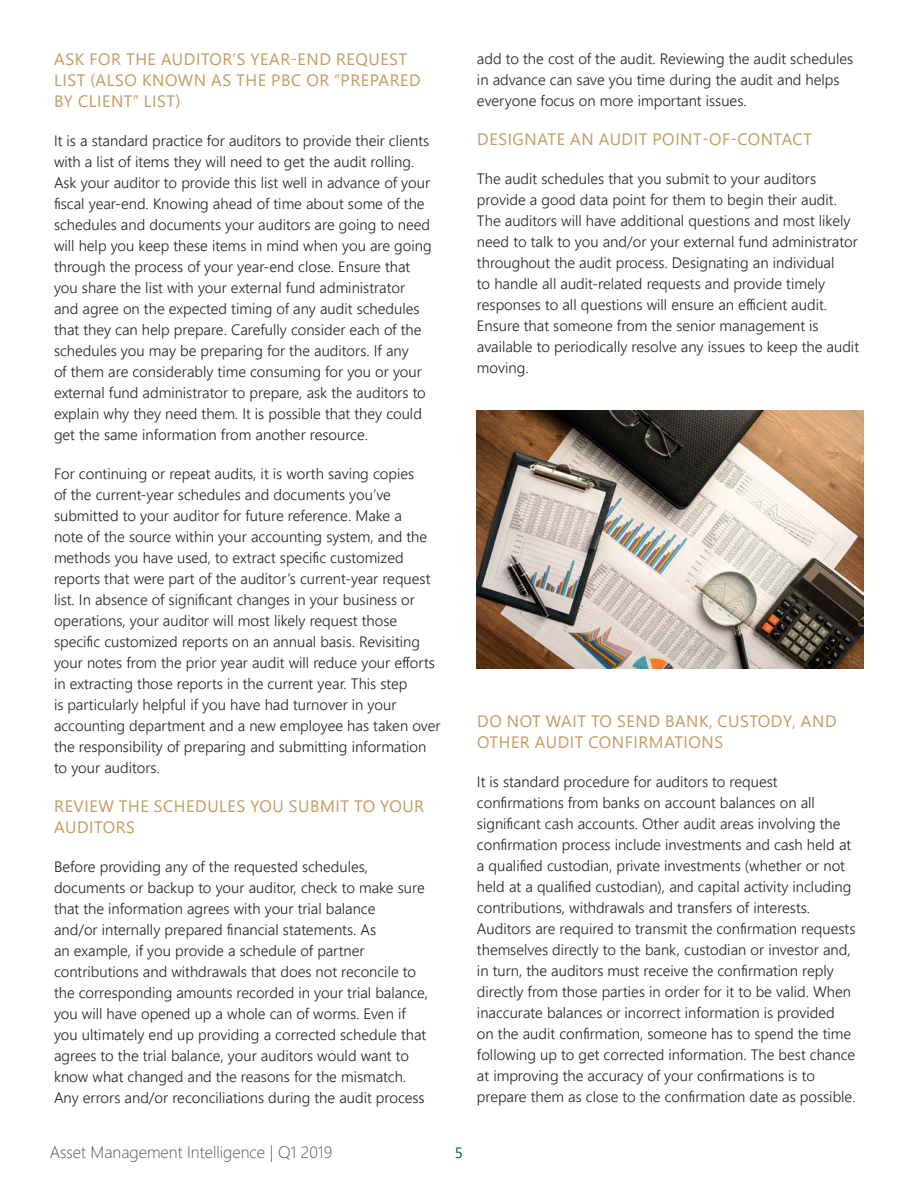
<style>
.page{position:relative;width:918px;height:1188px;background:#fff}
.page>*{position:absolute;margin:0;border:0;box-sizing:border-box;transform-origin:0 0}
.t1{font:16.5px/21px "Segoe UI";letter-spacing:.035em;color:#c49a60}
.t2{font:300 16.5px "Segoe UI";color:#4f545c}
.t3{font:300 15px/21px "Segoe UI";color:#231f20}
.t4{font:15px "Segoe UI";color:#035a64}
</style>
<div class="page">
<img style="left:477px;top:410px;width:387px;height:258px">
<p class="t1" style="left:54px;top:47px;width:368px">ASK FOR THE AUDITOR’S YEAR-END REQUEST<br>LIST (ALSO KNOWN AS THE PBC OR “PREPARED<br>BY CLIENT” LIST)</p>
<p class="t3" style="left:54px;top:129px;width:379px">It is a standard practice for auditors to provide their clients with a list of items they will need to get the audit rolling.<br>Ask your auditor to provide this list well in advance of your fiscal year-end. Knowing ahead of time about some of the schedules and documents your auditors are going to need will help you keep these items in mind when you are going through the process of your year-end close. Ensure that you share the list with your external fund administrator and agree on the expected timing of any audit schedules that they can help prepare. Carefully consider each of the schedules you may be preparing for the auditors. If any<br>of them are considerably time consuming for you or your external fund administrator to prepare, ask the auditors to explain why they need them. It is possible that they could get the same information from another resource.</p>
<p class="t3" style="left:54px;top:462px;width:388px">For continuing or repeat audits, it is worth saving copies<br>of the current-year schedules and documents you’ve submitted to your auditor for future reference. Make a<br>note of the source within your accounting system, and the methods you have used, to extract specific customized reports that were part of the auditor’s current-year request list. In absence of significant changes in your business or operations, your auditor will most likely request those specific customized reports on an annual basis. Revisiting your notes from the prior year audit will reduce your efforts in extracting those reports in the current year. This step<br>is particularly helpful if you have had turnover in your accounting department and a new employee has taken over the responsibility of preparing and submitting information to your auditors.</p>
<p class="t1" style="left:54px;top:794px;width:371px">REVIEW THE SCHEDULES YOU SUBMIT TO YOUR<br>AUDITORS</p>
<p class="t3" style="left:54px;top:855px;width:376px">Before providing any of the requested schedules, documents or backup to your auditor, check to make sure that the information agrees with your trial balance<br>and/or internally prepared financial statements. As<br>an example, if you provide a schedule of partner contributions and withdrawals that does not reconcile to the corresponding amounts recorded in your trial balance, you will have opened up a whole can of worms. Even if you ultimately end up providing a corrected schedule that agrees to the trial balance, your auditors would want to know what changed and the reasons for the mismatch.<br>Any errors and/or reconciliations during the audit process</p>
<p class="t3" style="left:477px;top:47px;width:378px">add to the cost of the audit. Reviewing the audit schedules in advance can save you time during the audit and helps everyone focus on more important issues.</p>
<p class="t1" style="left:477px;top:127px;width:336px">DESIGNATE AN AUDIT POINT-OF-CONTACT</p>
<p class="t3" style="left:477px;top:167px;width:384px">The audit schedules that you submit to your auditors provide a good data point for them to begin their audit.<br>The auditors will have additional questions and most likely need to talk to you and/or your external fund administrator throughout the audit process. Designating an individual<br>to handle all audit-related requests and provide timely responses to all questions will ensure an efficient audit.<br>Ensure that someone from the senior management is available to periodically resolve any issues to keep the audit moving.</p>
<p class="t1" style="left:477px;top:709px;width:361px">DO NOT WAIT TO SEND BANK, CUSTODY, AND<br>OTHER AUDIT CONFIRMATIONS</p>
<p class="t3" style="left:477px;top:770px;width:380px">It is standard procedure for auditors to request confirmations from banks on account balances on all significant cash accounts. Other audit areas involving the confirmation process include investments and cash held at a qualified custodian, private investments (whether or not held at a qualified custodian), and capital activity including contributions, withdrawals and transfers of interests.<br>Auditors are required to transmit the confirmation requests themselves directly to the bank, custodian or investor and, in turn, the auditors must receive the confirmation reply directly from those parties in order for it to be valid. When inaccurate balances or incorrect information is provided<br>on the audit confirmation, someone has to spend the time following up to get corrected information. The best chance at improving the accuracy of your confirmations is to prepare them as close to the confirmation date as possible.</p>
<p class="t2" style="left:50px;top:1137px;width:284px">Asset Management Intelligence | Q1 2019</p>
<p class="t4" style="left:455px;top:1139px;width:10px">5</p>
</div>
